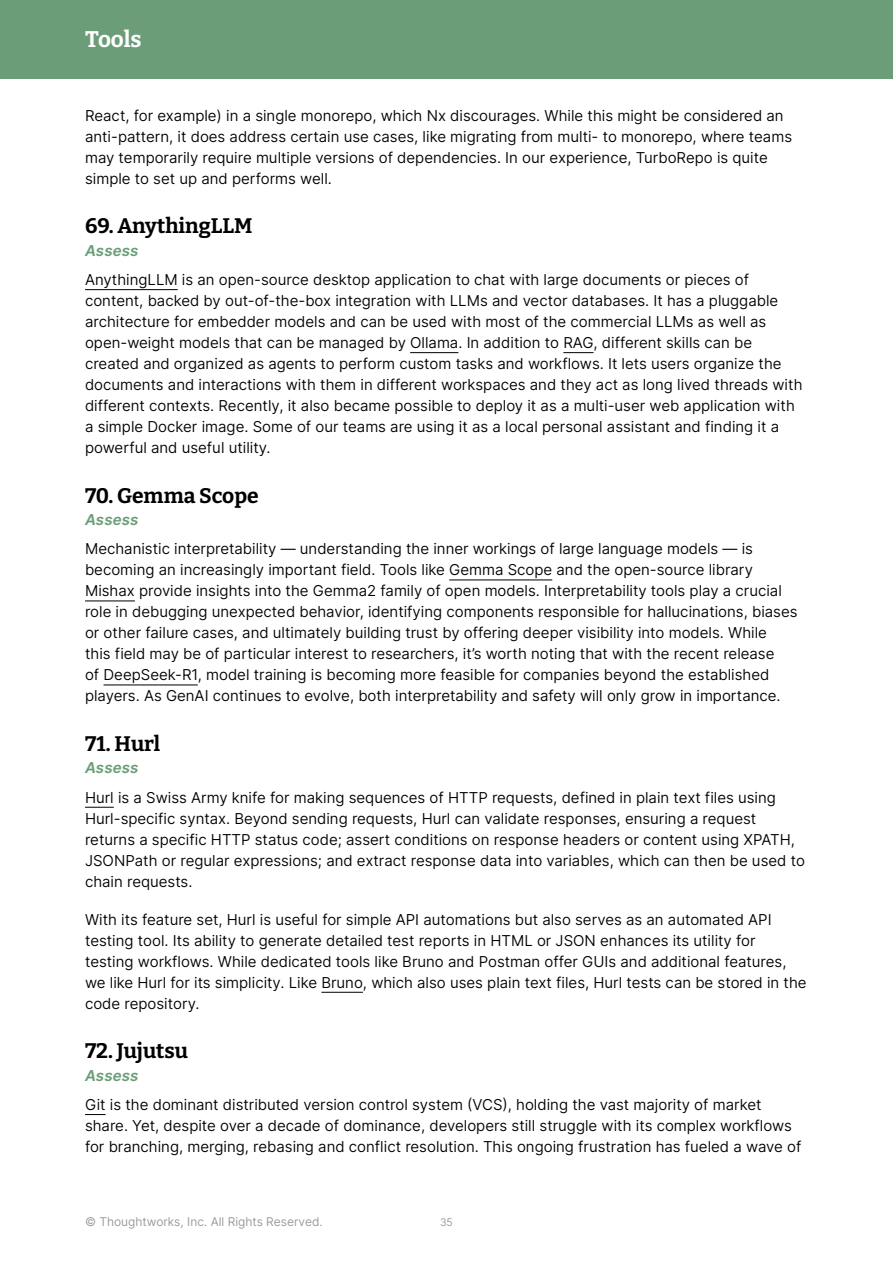
<style>
.page{position:relative;width:893px;height:1263px;background:#fff}
.page>*{position:absolute;margin:0;border:0;box-sizing:border-box;transform-origin:0 0}
.t1{font:700 22.5px "Bitter";letter-spacing:-.005em;color:#fff}
.H3_Blip_name_TW{font:700 21px "Bitter";color:#000}
.Paragraph_TW{font:15px/21px "Inter V";color:#000}
.Jade_Ring_TW{font:15px "Inter V";letter-spacing:.005em;color:#6b9e78}
.t2{font:12px "Inter V";color:#939598}
.t3{font:10.5px "Inter V";color:#939598}
</style>
<div class="page">
<hr style="left:85px;top:289px;width:93px;height:1px;background:#000">
<hr style="left:410px;top:352px;width:48px;height:1px;background:#000">
<hr style="left:563px;top:352px;width:30px;height:1px;background:#000">
<hr style="left:449px;top:579px;width:103px;height:1px;background:#000">
<hr style="left:85px;top:600px;width:50px;height:1px;background:#000">
<hr style="left:104px;top:684px;width:94px;height:1px;background:#000">
<svg style="left:85px;top:807px;width:29px;height:1px"></svg>
<hr style="left:321px;top:992px;width:42px;height:1px;background:#000">
<svg style="left:85px;top:1114px;width:21px;height:1px"></svg>
<div style="left:0;top:0;width:893px;height:79px;background:#6b9e78"></div>
<p class="t1" style="left:85px;top:25px;width:58px">Tools</p>
<p class="Paragraph_TW" style="left:85px;top:105px;width:709px">React, for example) in a single monorepo, which Nx discourages. While this might be considered an anti-pattern, it does address certain use cases, like migrating from multi- to monorepo, where teams may temporarily require multiple versions of dependencies. In our experience, TurboRepo is quite simple to set up and performs well.</p>
<h3 class="H3_Blip_name_TW" style="left:85px;top:213px;width:169px">69. AnythingLLM</h3>
<p class="Jade_Ring_TW" style="left:85px;top:239px;width:55px">Assess</p>
<p class="Paragraph_TW" style="left:85px;top:269px;width:719px">AnythingLLM is an open-source desktop application to chat with large documents or pieces of content, backed by out-of-the-box integration with LLMs and vector databases. It has a pluggable architecture for embedder models and can be used with most of the commercial LLMs as well as open-weight models that can be managed by Ollama. In addition to RAG, different skills can be created and organized as agents to perform custom tasks and workflows. It lets users organize the documents and interactions with them in different workspaces and they act as long lived threads with different contexts. Recently, it also became possible to deploy it as a multi-user web application with a simple Docker image. Some of our teams are using it as a local personal assistant and finding it a powerful and useful utility.</p>
<h3 class="H3_Blip_name_TW" style="left:85px;top:482px;width:175px">70. Gemma Scope</h3>
<p class="Jade_Ring_TW" style="left:85px;top:508px;width:55px">Assess</p>
<p class="Paragraph_TW" style="left:85px;top:538px;width:714px">Mechanistic interpretability — understanding the inner workings of large language models — is becoming an increasingly important field. Tools like Gemma Scope and the open-source library Mishax provide insights into the Gemma2 family of open models. Interpretability tools play a crucial role in debugging unexpected behavior, identifying components responsible for hallucinations, biases or other failure cases, and ultimately building trust by offering deeper visibility into models. While<br>this field may be of particular interest to researchers, it’s worth noting that with the recent release<br>of DeepSeek-R1, model training is becoming more feasible for companies beyond the established players. As GenAI continues to evolve, both interpretability and safety will only grow in importance.</p>
<h3 class="H3_Blip_name_TW" style="left:85px;top:730px;width:77px">71. Hurl</h3>
<p class="Jade_Ring_TW" style="left:85px;top:757px;width:55px">Assess</p>
<p class="Paragraph_TW" style="left:85px;top:786px;width:721px">Hurl is a Swiss Army knife for making sequences of HTTP requests, defined in plain text files using Hurl-specific syntax. Beyond sending requests, Hurl can validate responses, ensuring a request returns a specific HTTP status code; assert conditions on response headers or content using XPATH, JSONPath or regular expressions; and extract response data into variables, which can then be used to chain requests.</p>
<p class="Paragraph_TW" style="left:85px;top:908px;width:723px">With its feature set, Hurl is useful for simple API automations but also serves as an automated API testing tool. Its ability to generate detailed test reports in HTML or JSON enhances its utility for testing workflows. While dedicated tools like Bruno and Postman offer GUIs and additional features, we like Hurl for its simplicity. Like Bruno, which also uses plain text files, Hurl tests can be stored in the code repository.</p>
<h3 class="H3_Blip_name_TW" style="left:85px;top:1038px;width:104px">72. Jujutsu</h3>
<p class="Jade_Ring_TW" style="left:85px;top:1064px;width:55px">Assess</p>
<p class="Paragraph_TW" style="left:85px;top:1094px;width:718px">Git is the dominant distributed version control system (VCS), holding the vast majority of market share. Yet, despite over a decade of dominance, developers still struggle with its complex workflows for branching, merging, rebasing and conflict resolution. This ongoing frustration has fueled a wave of</p>
<p class="t2" style="left:85px;top:1213px;width:239px">© Thoughtworks, Inc. All Rights Reserved.</p>
<p class="t3" style="left:440px;top:1214px;width:14px">35</p>
</div>
